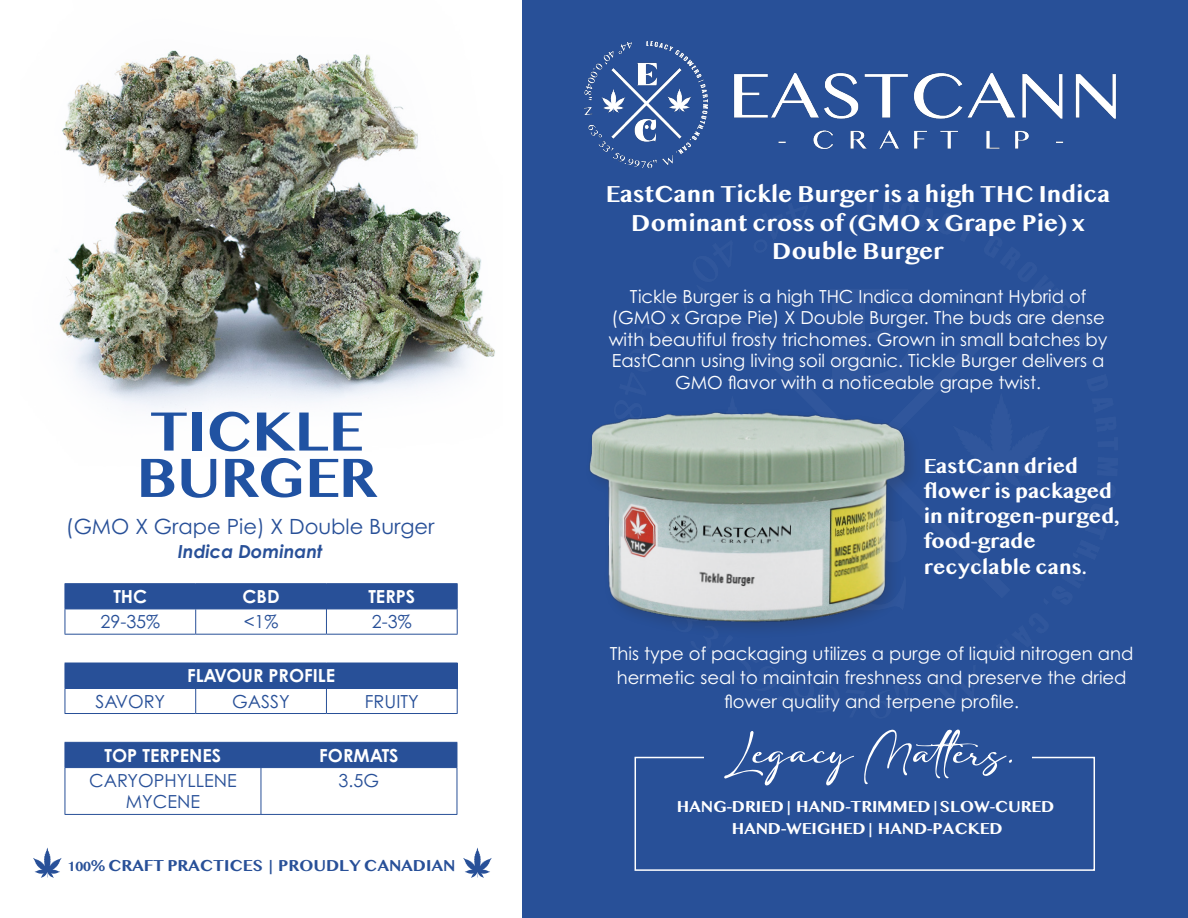
<style>
.page{position:relative;width:1188px;height:918px;background:#fff}
.page>*{position:absolute;margin:0;border:0;box-sizing:border-box;transform-origin:0 0}
.t1{font:700 57.45px/46.3px "Telugu MN";letter-spacing:-.01em;color:#2052a2}
.t2{font:700 24px/28.5px "Telugu MN";color:#fff;text-align:center}
.t3{font:700 21px/25.2px "Telugu MN";color:#fff}
.t4{font:21px "Century Gothic Pro";color:#285098}
.t5{font:18px/21.6px "Century Gothic Pro";color:#fff;text-align:center}
.t6{font:18px "Century Gothic Pro";color:#285098}
.t7{font:700 18px "Century Gothic Pro";color:#fff}
.t8{font:italic 700 18px "Century Gothic";color:#285098}
.t9{font:700 16.5px "Telugu MN";letter-spacing:-.01em;color:#fff}
.t10{font:700 16.5px "Telugu MN";letter-spacing:-.01em;color:#285098}
</style>
<div class="page">
<div style="left:522px;top:0;width:666px;height:918px;background:#285098"></div>
<div style="left:635px;top:757px;width:460px;height:114px;border:2px solid #fff"></div>
<div style="left:704px;top:738px;width:327px;height:40px;background:#285098"></div>
<img style="left:59px;top:50px;width:436px;height:367px">
<hr style="left:65px;top:583px;width:131px;height:1px;background:#285098">
<hr style="left:196px;top:583px;width:130px;height:1px;background:#285098">
<hr style="left:326px;top:583px;width:132px;height:1px;background:#285098">
<hr style="left:65px;top:634px;width:131px;height:1px;background:#285098">
<hr style="left:196px;top:634px;width:130px;height:1px;background:#285098">
<hr style="left:326px;top:634px;width:132px;height:1px;background:#285098">
<svg style="left:65px;top:584px;width:393px;height:50px"></svg>
<div style="left:65px;top:663px;width:392px;height:25px;background:#285098"></div>
<hr style="left:65px;top:688px;width:131px;height:1px;background:#285098">
<hr style="left:196px;top:688px;width:130px;height:1px;background:#285098">
<svg style="left:195px;top:689px;width:1px;height:24px"></svg>
<hr style="left:326px;top:688px;width:132px;height:1px;background:#285098">
<svg style="left:65px;top:689px;width:1px;height:24px"></svg>
<svg style="left:457px;top:663px;width:1px;height:50px"></svg>
<hr style="left:65px;top:713px;width:131px;height:1px;background:#285098">
<hr style="left:196px;top:713px;width:130px;height:1px;background:#285098">
<hr style="left:326px;top:713px;width:132px;height:1px;background:#285098">
<svg style="left:326px;top:689px;width:1px;height:24px"></svg>
<hr style="left:261px;top:768px;width:1px;height:46px;background:#285098">
<div style="left:65px;top:742px;width:393px;height:26px;background:#285098"></div>
<hr style="left:65px;top:768px;width:1px;height:46px;background:#285098">
<hr style="left:457px;top:768px;width:1px;height:46px;background:#285098">
<hr style="left:65px;top:814px;width:196px;height:1px;background:#285098">
<hr style="left:261px;top:814px;width:196px;height:1px;background:#285098">
<img style="left:583px;top:41px;width:533px;height:128px">
<svg style="left:463px;top:847px;width:29px;height:31px"></svg>
<svg style="left:33px;top:847px;width:29px;height:31px"></svg>
<svg style="left:724px;top:729px;width:288px;height:57px"></svg>
<img style="left:589px;top:412px;width:322px;height:217px">
<p class="t1" style="left:137px;top:408px;width:241px">TICKLE<br>BURGER</p>
<p class="t4" style="left:66px;top:513px;width:370px">(GMO X Grape Pie) X Double Burger</p>
<p class="t8" style="left:178px;top:540px;width:146px">Indica Dominant</p>
<p class="t7" style="left:113px;top:585px;width:35px">THC</p>
<p class="t7" style="left:243px;top:585px;width:39px">CBD</p>
<p class="t7" style="left:368px;top:585px;width:48px">TERPS</p>
<p class="t6" style="left:100px;top:611px;width:61px">29-35%</p>
<p class="t6" style="left:244px;top:611px;width:36px">&lt;1%</p>
<p class="t6" style="left:372px;top:611px;width:41px">2-3%</p>
<p class="t7" style="left:187px;top:665px;width:150px">FLAVOUR PROFILE</p>
<p class="t6" style="left:96px;top:690px;width:71px">SAVORY</p>
<p class="t6" style="left:232px;top:690px;width:59px">GASSY</p>
<p class="t6" style="left:365px;top:690px;width:55px">FRUITY</p>
<p class="t7" style="left:105px;top:744px;width:118px">TOP TERPENES</p>
<p class="t7" style="left:319px;top:744px;width:81px">FORMATS</p>
<p class="t6" style="left:89px;top:769px;width:149px">CARYOPHYLLENE</p>
<p class="t6" style="left:126px;top:791px;width:76px">MYCENE</p>
<p class="t6" style="left:339px;top:769px;width:42px">3.5G</p>
<p class="t10" style="left:68px;top:856px;width:389px">100% CRAFT PRACTICES | PROUDLY CANADIAN</p>
<p class="t2" style="left:606px;top:180px;width:506px">EastCann Tickle Burger is a high THC Indica<br>Dominant cross of (GMO x Grape Pie) x<br>Double Burger</p>
<p class="t5" style="left:609px;top:285px;width:500px">Tickle Burger is a high THC Indica dominant Hybrid of (GMO x Grape Pie) X Double Burger. The buds are dense with beautiful frosty trichomes. Grown in small batches by EastCann using living soil organic. Tickle Burger delivers a GMO flavor with a noticeable grape twist.</p>
<p class="t3" style="left:924px;top:453px;width:197px">EastCann dried flower is packaged in nitrogen-purged, food-grade</p>
<p class="t3" style="left:924px;top:554px;width:164px">recyclable cans.</p>
<p class="t5" style="left:610px;top:641px;width:525px;line-height:24px">This type of packaging utilizes a purge of liquid nitrogen and hermetic seal to maintain freshness and preserve the dried flower quality and terpene profile.</p>
<p class="t9" style="left:677px;top:797px;width:379px">HANG-DRIED | HAND-TRIMMED | SLOW-CURED</p>
<p class="t9" style="left:732px;top:819px;width:273px">HAND-WEIGHED | HAND-PACKED</p>
</div>
